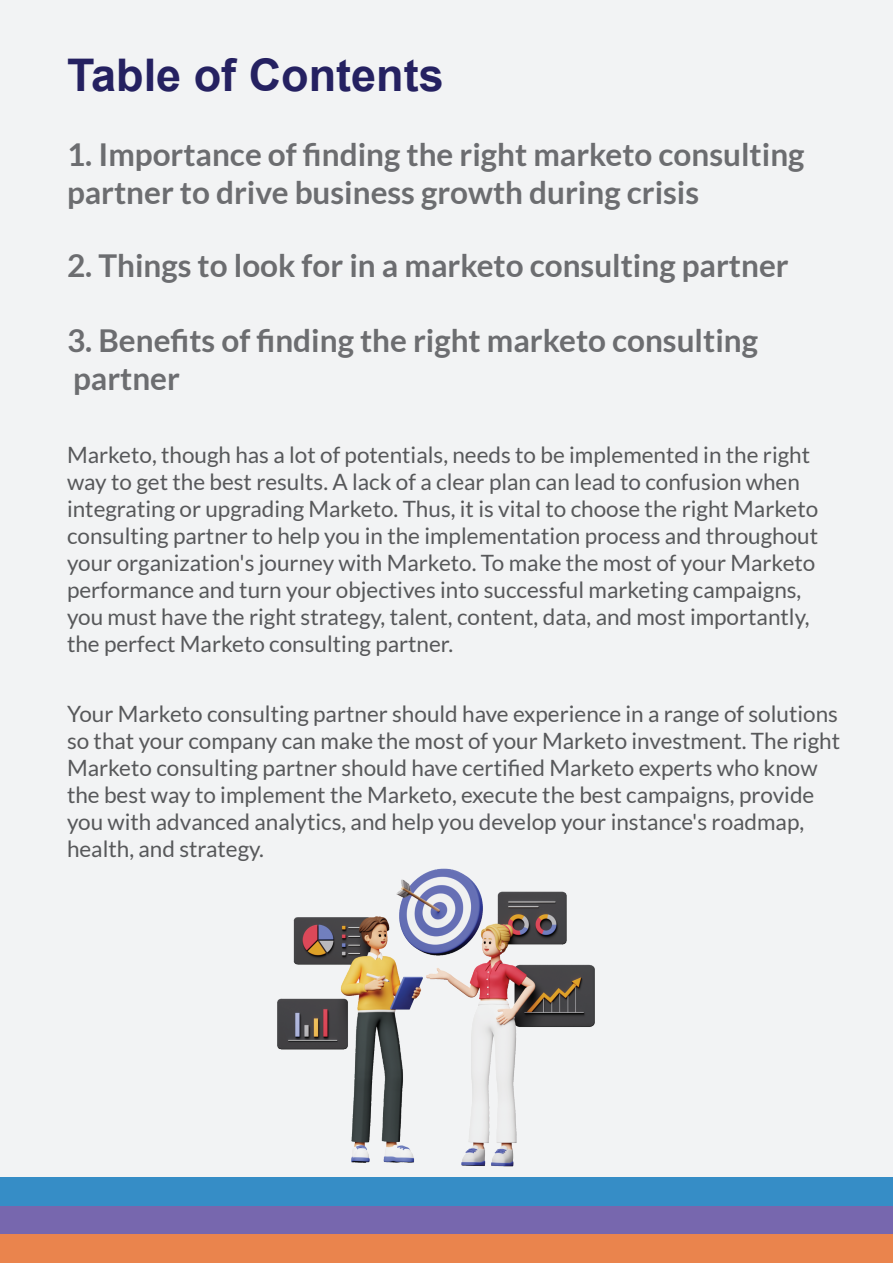
<style>
.page{position:relative;width:893px;height:1263px;background:#fff}
.page>*{position:absolute;margin:0;border:0;box-sizing:border-box;transform-origin:0 0}
.t1{font:700 45px "Arial";color:#252161}
.t2{font:700 31.5px/37.8px "Lato";color:#6c6d70}
.t3{font:22.5px/27px "Lato";color:#57585a}
</style>
<div class="page">
<div style="left:0;top:0;width:892px;height:1262px;background:#f2f3f4"></div>
<div style="left:0;top:1234px;width:892px;height:28px;background:#ea844d"></div>
<div style="left:0;top:1205px;width:893px;height:29px;background:#7767ae"></div>
<div style="left:0;top:1177px;width:893px;height:28px;background:#368dc6"></div>
<img style="left:277px;top:868px;width:317px;height:299px">
<h1 class="t1" style="left:67px;top:44px;width:378px">Table of Contents</h1>
<h2 class="t2" style="left:67px;top:135px;width:739px">1. Importance of finding the right marketo consulting partner to drive business growth during crisis</h2>
<h2 class="t2" style="left:67px;top:246px;width:723px">2. Things to look for in a marketo consulting partner</h2>
<h2 class="t2" style="left:67px;top:322px;width:693px">3. Benefits of finding the right marketo consulting partner</h2>
<p class="t3" style="left:67px;top:441px;width:753px">Marketo, though has a lot of potentials, needs to be implemented in the right way to get the best results. A lack of a clear plan can lead to confusion when integrating or upgrading Marketo. Thus, it is vital to choose the right Marketo consulting partner to help you in the implementation process and throughout your organization's journey with Marketo. To make the most of your Marketo performance and turn your objectives into successful marketing campaigns, you must have the right strategy, talent, content, data, and most importantly, the perfect Marketo consulting partner.</p>
<p class="t3" style="left:67px;top:700px;width:774px">Your Marketo consulting partner should have experience in a range of solutions so that your company can make the most of your Marketo investment. The right Marketo consulting partner should have certified Marketo experts who know the best way to implement the Marketo, execute the best campaigns, provide you with advanced analytics, and help you develop your instance's roadmap, health, and strategy.</p>
</div>
